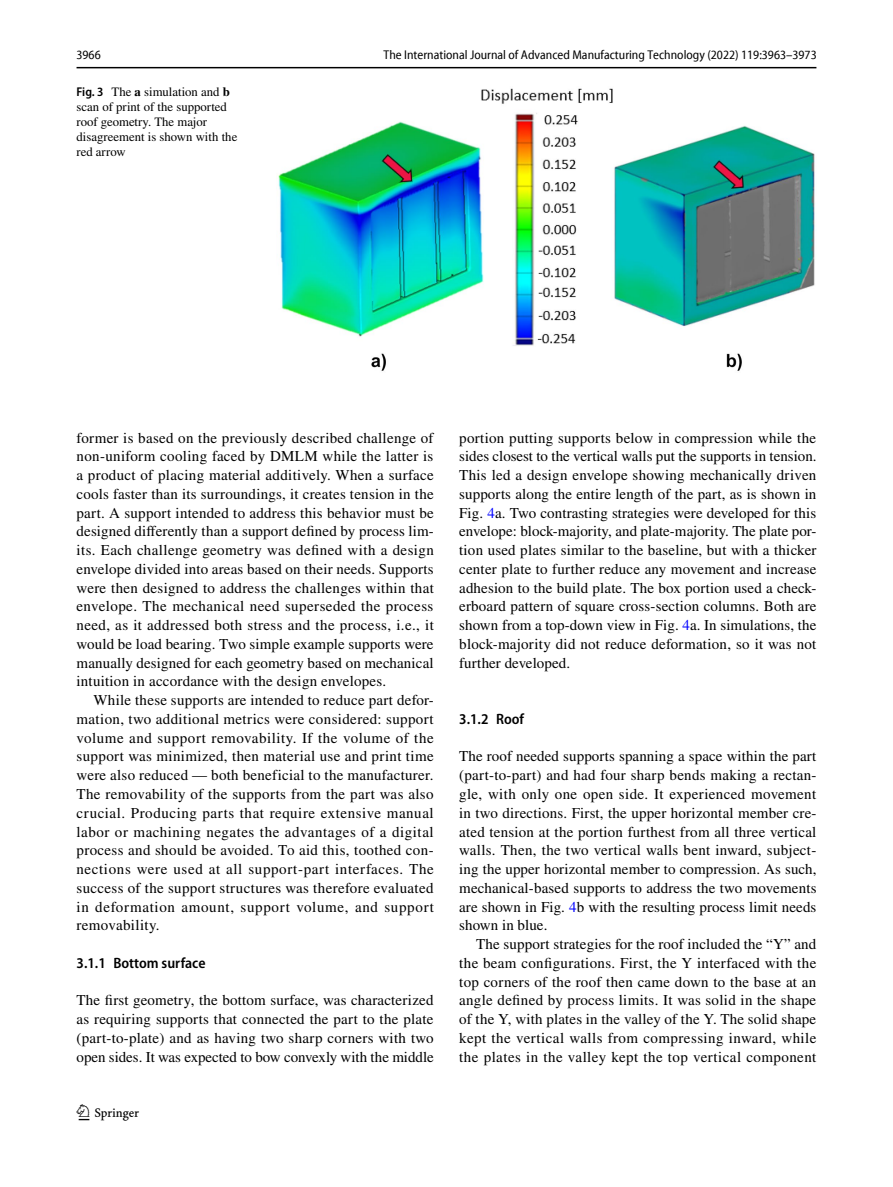
<style>
.page{position:relative;width:893px;height:1187px;background:#fff}
.page>*{position:absolute;margin:0;border:0;box-sizing:border-box;transform-origin:0 0}
.t1{font:22.5px "Springnew Regular 2";color:#000}
.t2{font:15px/18.8px "STIX";letter-spacing:.015em;color:#000;text-align:justify}
.t3{font:600 semi-condensed 15px "Myriad Pro";color:#000}
.t4{font:12.75px/15px "STIX";color:#000}
.t5{font:semi-condensed 12.75px "Myriad Pro Unic";color:#000}
.s1{font-family:"Myriad Pro";font-weight:600;font-stretch:semi-condensed}
.s2{font-weight:700}
.s3{color:#00f}
</style>
<div class="page">
<hr style="left:77px;top:67px;width:739px;height:1px;background:#000">
<img style="left:277px;top:88px;width:538px;height:283px">
<p class="t5" style="left:77px;top:50px;width:26px">3966</p>
<p class="t5" style="left:384px;top:50px;width:435px">The International Journal of Advanced Manufacturing Technology (2022) 119:3963–3973</p>
<p class="t4" style="left:77px;top:85px;width:162px"><span class="s1">Fig. 3</span> The <span class="s2">a</span> simulation and <span class="s2">b </span>scan of print of the supported roof geometry. The major disagreement is shown with the red arrow</p>
<p class="t2" style="left:77px;top:429px;width:359px">former is based on the previously described challenge of non-uniform cooling faced by DMLM while the latter is a product of placing material additively. When a surface cools faster than its surroundings, it creates tension in the part. A support intended to address this behavior must be designed differently than a support defined by process lim&shy;its. Each challenge geometry was defined with a design envelope divided into areas based on their needs. Supports were then designed to address the challenges within that envelope. The mechanical need superseded the process need, as it addressed both stress and the process, i.e., it would be load bearing. Two simple example supports were manually designed for each geometry based on mechanical intuition in accordance with the design envelopes.</p>
<p class="t2" style="left:77px;top:691px;width:359px;text-indent:17px">While these supports are intended to reduce part defor&shy;mation, two additional metrics were considered: support volume and support removability. If the volume of the support was minimized, then material use and print time were also reduced — both beneficial to the manufacturer.<br>The removability of the supports from the part was also crucial. Producing parts that require extensive manual labor or machining negates the advantages of a digital process and should be avoided. To aid this, toothed con&shy;nections were used at all support-part interfaces. The success of the support structures was therefore evaluated in deformation amount, support volume, and support removability.</p>
<p class="t3" style="left:77px;top:954px;width:130px">3.1.1 Bottom surface</p>
<p class="t2" style="left:77px;top:991px;width:359px">The first geometry, the bottom surface, was characterized as requiring supports that connected the part to the plate (part-to-plate) and as having two sharp corners with two open sides. It was expected to bow convexly with the middle</p>
<h1 class="t1" style="left:79px;top:1104px;width:62px">1 3</h1>
<p class="t2" style="left:459px;top:429px;width:359px">portion putting supports below in compression while the sides closest to the vertical walls put the supports in tension.<br>This led a design envelope showing mechanically driven supports along the entire length of the part, as is shown in Fig. <span class="s3">4</span>a. Two contrasting strategies were developed for this envelope: block-majority, and plate-majority. The plate por&shy;tion used plates similar to the baseline, but with a thicker center plate to further reduce any movement and increase adhesion to the build plate. The box portion used a check&shy;erboard pattern of square cross-section columns. Both are shown from a top-down view in Fig. <span class="s3">4</span>a. In simulations, the block-majority did not reduce deformation, so it was not further developed.</p>
<p class="t3" style="left:459px;top:710px;width:66px">3.1.2 Roof</p>
<p class="t2" style="left:459px;top:748px;width:359px">The roof needed supports spanning a space within the part (part-to-part) and had four sharp bends making a rectan&shy;gle, with only one open side. It experienced movement in two directions. First, the upper horizontal member cre&shy;ated tension at the portion furthest from all three vertical walls. Then, the two vertical walls bent inward, subject&shy;ing the upper horizontal member to compression. As such, mechanical-based supports to address the two movements are shown in Fig. <span class="s3">4</span>b with the resulting process limit needs shown in blue.</p>
<p class="t2" style="left:459px;top:935px;width:359px;text-indent:17px">The support strategies for the roof included the “Y” and the beam configurations. First, the Y interfaced with the top corners of the roof then came down to the base at an angle defined by process limits. It was solid in the shape of the Y, with plates in the valley of the Y. The solid shape kept the vertical walls from compressing inward, while the plates in the valley kept the top vertical component</p>
</div>
